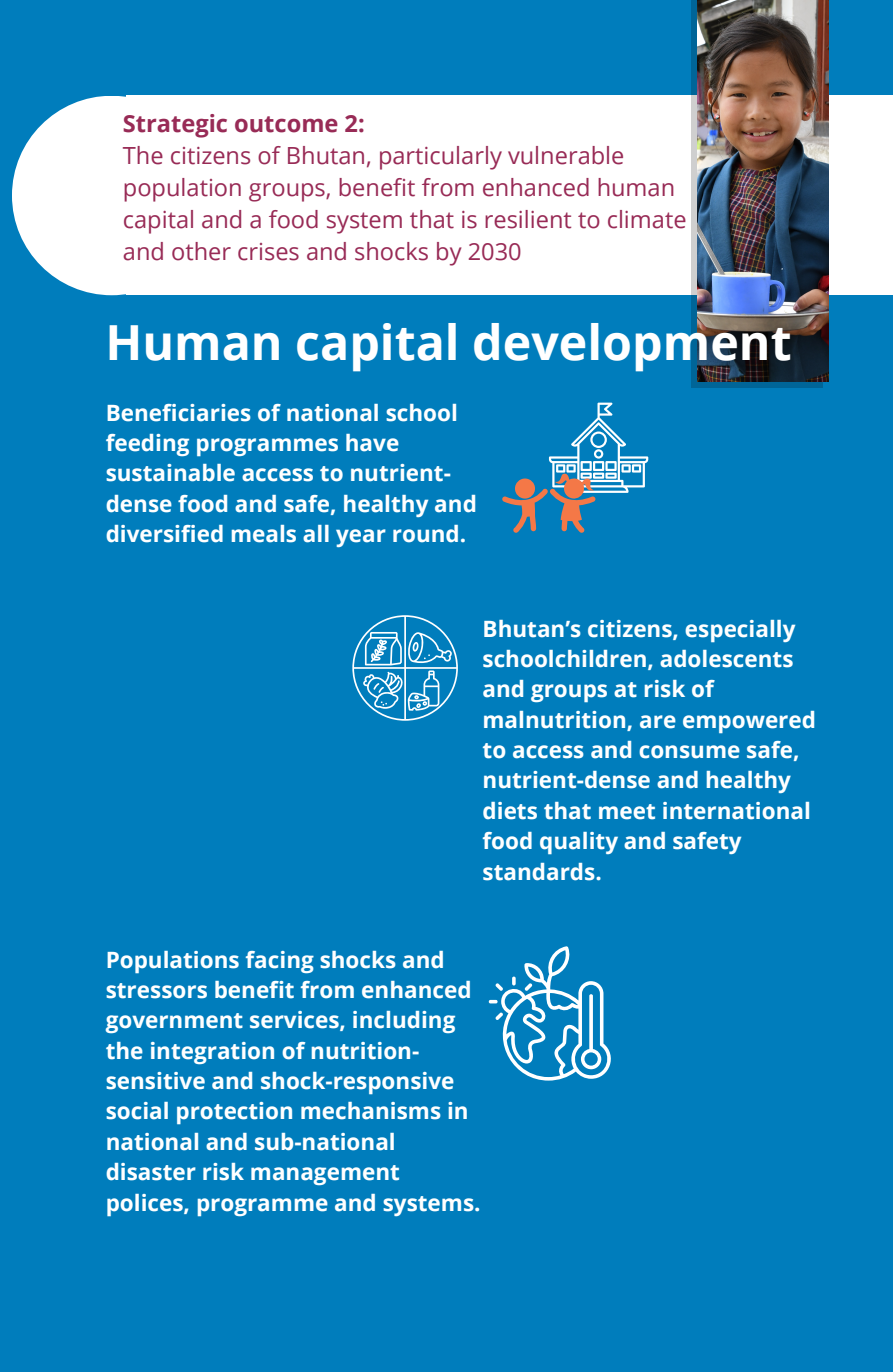
<style>
.page{position:relative;width:893px;height:1372px;background:#007dbc}
.page>*{position:absolute;margin:0;border:0;box-sizing:border-box;transform-origin:0 0}
.t1{font:700 48.38px "Open Sans";color:#fff}
.t2{font:23.62px/31.9px "Open Sans";color:#982b56}
.t3{font:700 23.62px "Open Sans";color:#982b56}
.t4{font:700 22.5px/30.4px "Open Sans";color:#fff}
</style>
<div class="page">
<div style="left:12px;top:96px;width:199px;height:199px;background:#fff;border-radius:50%"></div>
<div style="left:127px;top:96px;width:766px;height:199px;background:#fff"></div>
<svg style="left:352px;top:615px;width:106px;height:106px"></svg>
<svg style="left:502px;top:403px;width:146px;height:130px"></svg>
<svg style="left:488px;top:946px;width:123px;height:135px"></svg>
<svg style="left:691px;top:0;width:131px;height:388px;background:#4e89a8"></svg>
<img style="left:697px;top:0;width:131px;height:381px">
<p class="t3" style="left:123px;top:107px;width:243px">Strategic outcome 2:</p>
<p class="t2" style="left:123px;top:139px;width:565px">The citizens of Bhutan, particularly vulnerable population groups, benefit from enhanced human capital and a food system that is resilient to climate and other crises and shocks by 2030</p>
<h1 class="t1" style="left:105px;top:308px;width:688px">Human capital development</h1>
<p class="t4" style="left:106px;top:397px;width:373px">Beneficiaries of national school feeding programmes have sustainable access to nutrient&shy;dense food and safe, healthy and diversified meals all year round.</p>
<h2 class="t4" style="left:482px;top:613px;width:335px">Bhutan’s citizens, especially schoolchildren, adolescents and groups at risk of malnutrition, are empowered to access and consume safe, nutrient-dense and healthy diets that meet international food quality and safety standards.</h2>
<p class="t4" style="left:106px;top:944px;width:376px">Populations facing shocks and stressors benefit from enhanced government services, including the integration of nutrition&shy;sensitive and shock-responsive social protection mechanisms in national and sub-national disaster risk management polices, programme and systems.</p>
</div>
